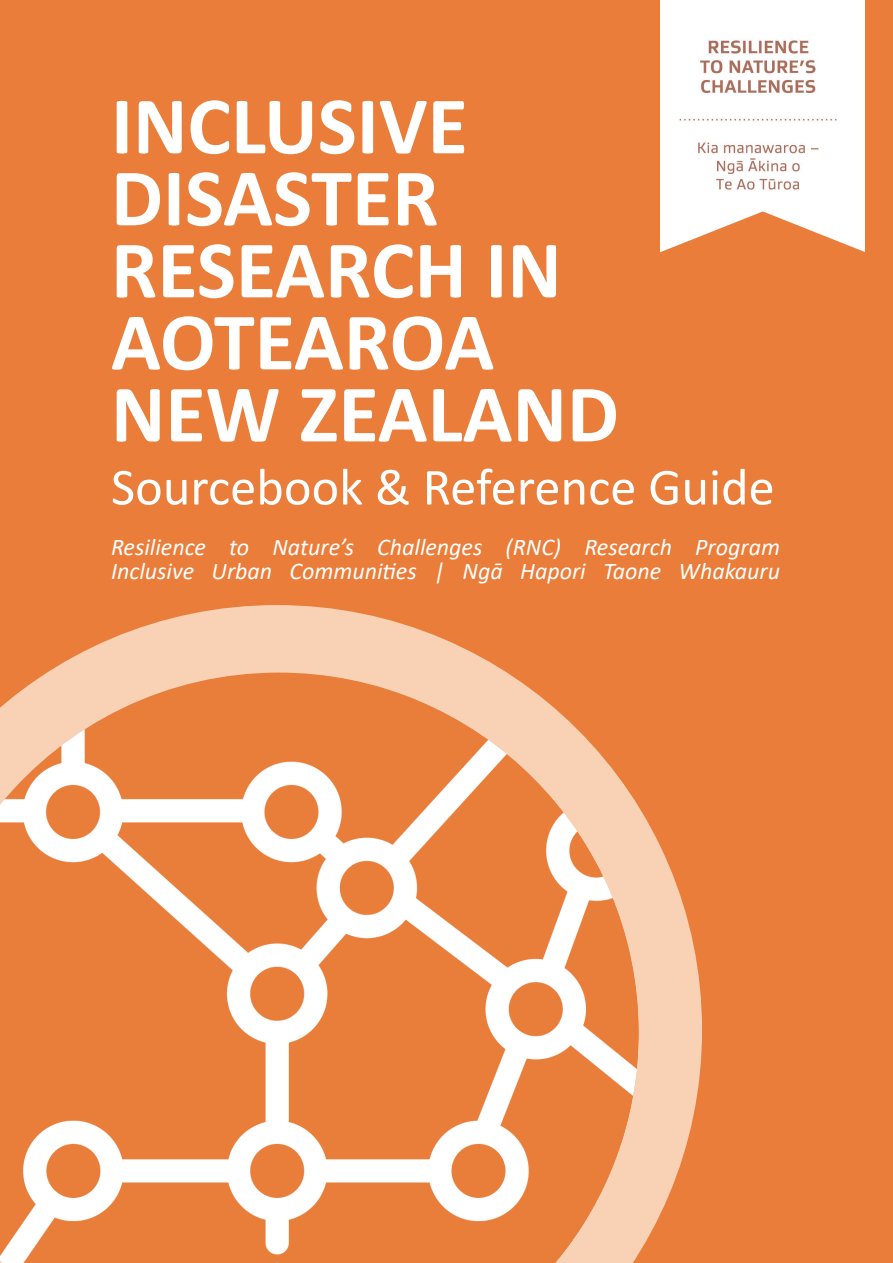
<style>
.page{position:relative;width:893px;height:1263px;background:#ea7d3a}
.page>*{position:absolute;margin:0;border:0;box-sizing:border-box;transform-origin:0 0}
.Tab_White_Text{font:700 82.5px/72px "Calibri";color:#fff}
.Tab_White_Text-2{font:52.5px "Calibri";color:#fff}
.Main_Body_11px{font:italic 24px "Calibri";color:#fff}
</style>
<div class="page">
<svg style="left:48px;top:605px;width:654px;height:648px"></svg>
<img style="left:0;top:672px;width:639px;height:591px">
<img style="left:660px;top:0;width:204px;height:211px">
<svg style="left:660px;top:211px;width:205px;height:42px"></svg>
<p class="Tab_White_Text" style="left:111px;top:89px;width:509px">INCLUSIVE<br>DISASTER<br>RESEARCH IN<br>AOTEAROA<br>NEW ZEALAND</p>
<p class="Tab_White_Text-2" style="left:111px;top:451px;width:665px">Sourcebook &amp; Reference Guide</p>
<p class="Main_Body_11px" style="left:111px;top:530px;width:670px">Resilience to Nature’s Challenges (RNC) Research Program</p>
<p class="Main_Body_11px" style="left:111px;top:554px;width:670px">Inclusive Urban Communities | Ngā Hapori Taone Whakauru</p>
</div>
